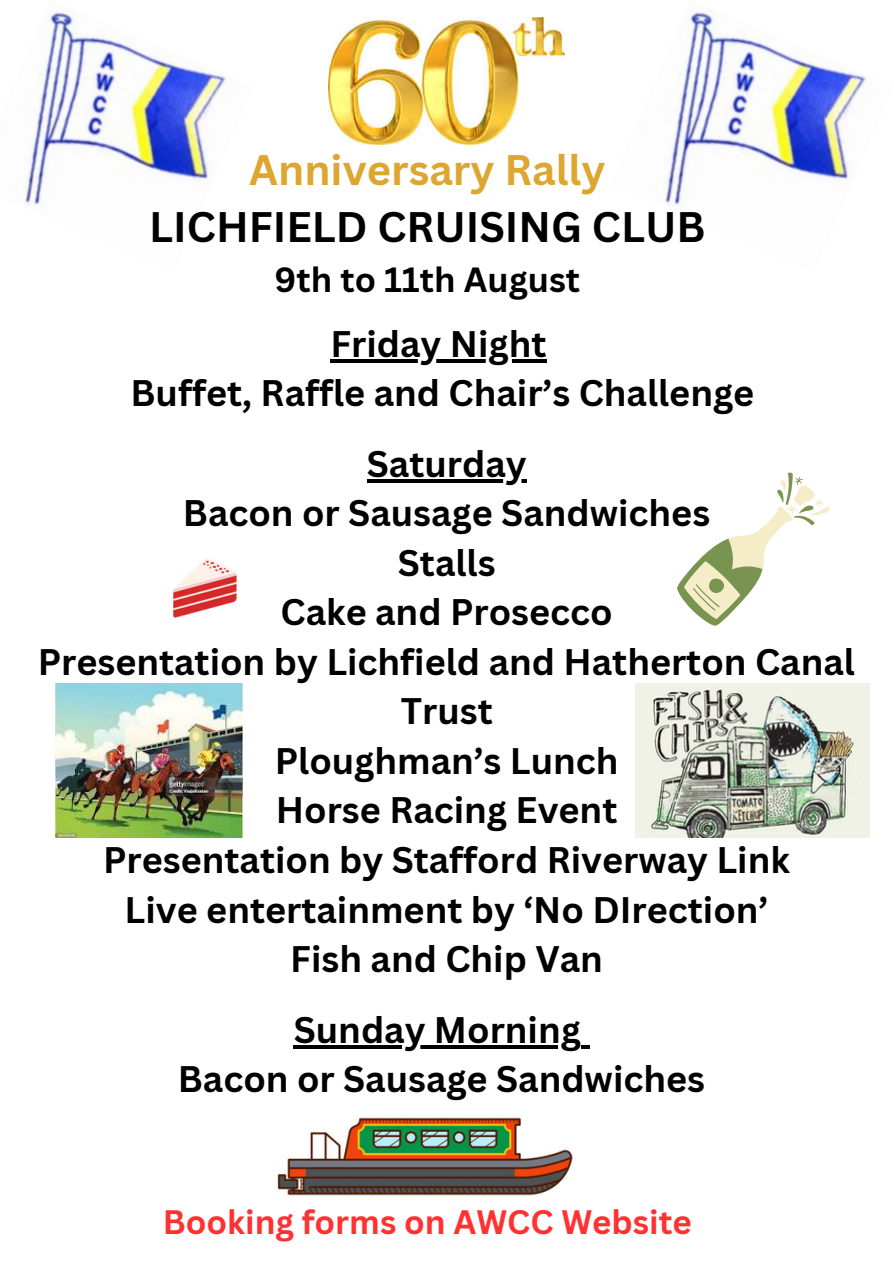
<style>
.page{position:relative;width:894px;height:1264px;background:#fff}
.page>*{position:absolute;margin:0;border:0;box-sizing:border-box;transform-origin:0 0}
.t1{font:700 41.55px/57.3px "Canva Sans";color:#000;text-align:center}
.t2{font:700 36px/49.5px "Canva Sans";color:#000;text-align:center}
.t3{font:700 34.05px "Canva Sans";color:#000}
.t4{font:700 33px "Canva Sans";color:#ff3131}
.s1{color:#dda630}
</style>
<div class="page">
<img style="left:660px;top:10px;width:216px;height:199px">
<img style="left:328px;top:17px;width:237px;height:128px">
<img style="left:20px;top:10px;width:216px;height:199px">
<img style="left:56px;top:683px;width:187px;height:154px">
<hr style="left:367px;top:479px;width:159px;height:3px;background:#000">
<img style="left:635px;top:683px;width:234px;height:154px">
<svg style="left:677px;top:472px;width:153px;height:154px"></svg>
<img style="left:277px;top:1117px;width:296px;height:79px">
<img style="left:173px;top:558px;width:65px;height:61px">
<hr style="left:330px;top:359px;width:216px;height:3px;background:#000">
<svg style="left:294px;top:1045px;width:265px;height:3px"></svg>
<svg style="left:581px;top:1045px;width:8px;height:3px"></svg>
<p class="t1" style="left:149px;top:140px;width:557px"><span class="s1">Anniversary Rally<br></span>LICHFIELD CRUISING CLUB</p>
<p class="t3" style="left:274px;top:255px;width:307px">9th to 11th August</p>
<p class="t2" style="left:330px;top:318px;width:217px">Friday Night</p>
<p class="t2" style="left:130px;top:367px;width:625px">Buffet, Raffle and Chair’s Challenge</p>
<p class="t2" style="left:367px;top:438px;width:161px">Saturday</p>
<p class="t2" style="left:183px;top:487px;width:528px">Bacon or Sausage Sandwiches</p>
<p class="t2" style="left:398px;top:537px;width:99px">Stalls</p>
<p class="t2" style="left:280px;top:586px;width:333px">Cake and Prosecco</p>
<p class="t2" style="left:38px;top:636px;width:818px">Presentation by Lichfield and Hatherton Canal<br>Trust</p>
<p class="t2" style="left:274px;top:735px;width:345px">Ploughman’s Lunch</p>
<p class="t2" style="left:276px;top:784px;width:343px">Horse Racing Event</p>
<p class="t2" style="left:103px;top:834px;width:688px">Presentation by Stafford Riverway Link</p>
<p class="t2" style="left:125px;top:883px;width:645px">Live entertainment by ‘No DIrection’</p>
<p class="t2" style="left:290px;top:933px;width:314px">Fish and Chip Van</p>
<p class="t2" style="left:294px;top:1003px;width:288px">Sunday Morning</p>
<p class="t2" style="left:178px;top:1053px;width:528px">Bacon or Sausage Sandwiches</p>
<p class="t4" style="left:163px;top:1198px;width:530px">Booking forms on AWCC Website</p>
</div>
